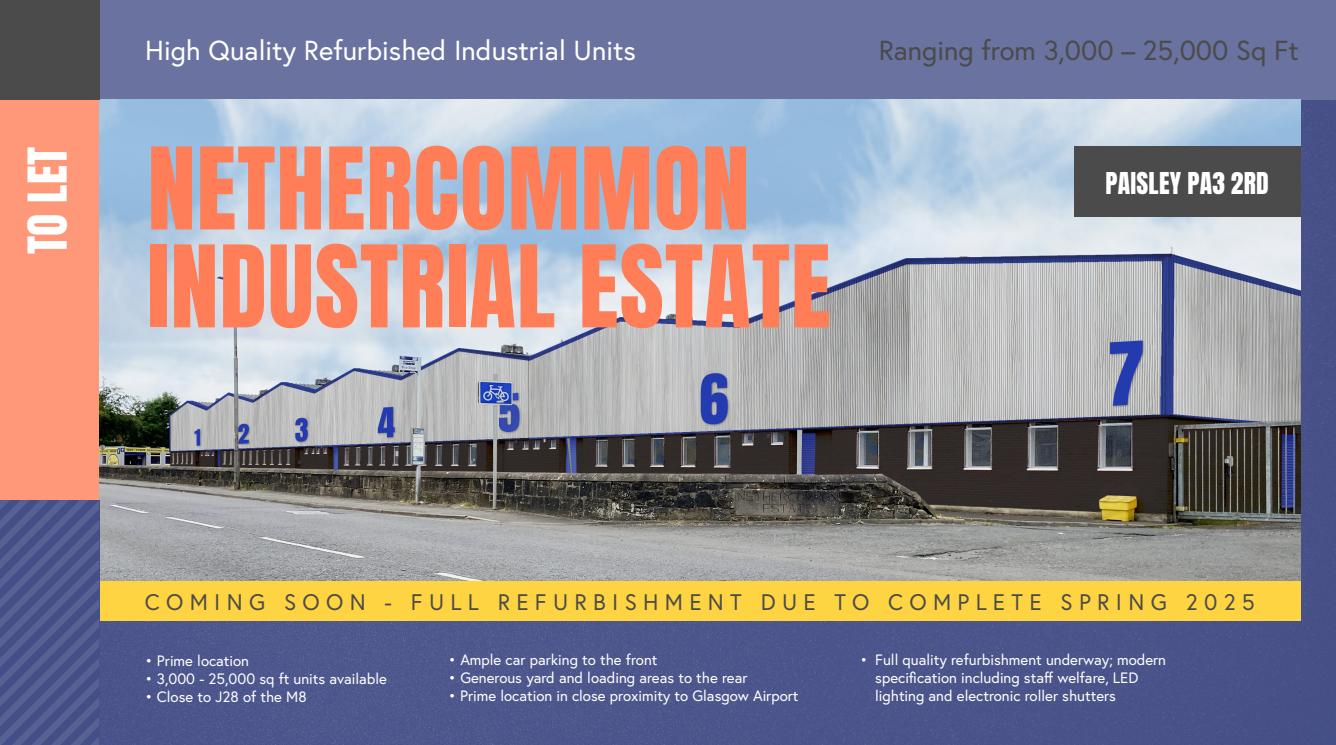
<style>
.page{position:relative;width:1336px;height:745px;background:#fff}
.page>*{position:absolute;margin:0;border:0;box-sizing:border-box;transform-origin:0 0}
.t1{font:96.5px/97.9px "Anton";letter-spacing:.01em;color:#ff7d57}
.t2{font:45.62px "Anton";color:#fff}
.t3{font:27.5px "Europa";color:#fff}
.t4{font:27.5px "Europa";color:#4b4b4b}
.t5{font:25.62px "Anton";letter-spacing:.01em;color:#fff}
.t6{font:22.5px "Europa";letter-spacing:.28em;color:#4b4b4b}
.t7{font:15px/18px "Europa";color:#fff}
</style>
<div class="page">
<div style="left:99px;top:99px;width:1237px;height:645px;background:#4b558b"></div>
<div style="left:0;top:99px;width:99px;height:401px;background:#ff9779"></div>
<div style="left:0;top:0;width:1336px;height:99px;background:#6a729f"></div>
<img style="left:99px;top:99px;width:1201px;height:482px">
<div style="left:1074px;top:146px;width:226px;height:71px;background:#4b4b4b"></div>
<div style="left:99px;top:581px;width:1201px;height:39px;background:#ffd442"></div>
<div style="left:0;top:0;width:99px;height:99px;background:#4b4b4b"></div>
<svg style="left:0;top:500px;width:99px;height:244px;background:#4d578c"></svg>
<h2 class="t2" style="left:24px;top:254px;width:109px;rotate:-90deg">TO LET</h2>
<h3 class="t3" style="left:145px;top:33px;width:492px">High Quality Refurbished Industrial Units</h3>
<h3 class="t4" style="left:879px;top:33px;width:422px">Ranging from 3,000 – 25,000 Sq Ft</h3>
<h1 class="t1" style="left:148px;top:147px;width:685px">NETHERCOMMON<br>INDUSTRIAL ESTATE</h1>
<h3 class="t5" style="left:1105px;top:170px;width:165px">PAISLEY PA3 2RD</h3>
<h3 class="t6" style="left:145px;top:587px;width:1111px">COMING SOON - FULL REFURBISHMENT DUE TO COMPLETE SPRING 2025</h3>
<p class="t7" style="left:145px;top:651px;width:105px">• Prime location</p>
<p class="t7" style="left:145px;top:669px;width:243px">• 3,000 - 25,000 sq ft units available</p>
<p class="t7" style="left:145px;top:687px;width:163px">• Close to J28 of the M8</p>
<p class="t7" style="left:449px;top:650px;width:210px">• Ample car parking to the front</p>
<p class="t7" style="left:449px;top:668px;width:300px">• Generous yard and loading areas to the rear</p>
<p class="t7" style="left:449px;top:686px;width:351px">• Prime location in close proximity to Glasgow Airport</p>
<p class="t7" style="left:875px;top:650px;width:292px;text-indent:-15px">• Full quality refurbishment underway; modern specification including staff welfare, LED lighting and electronic roller shutters</p>
</div>
